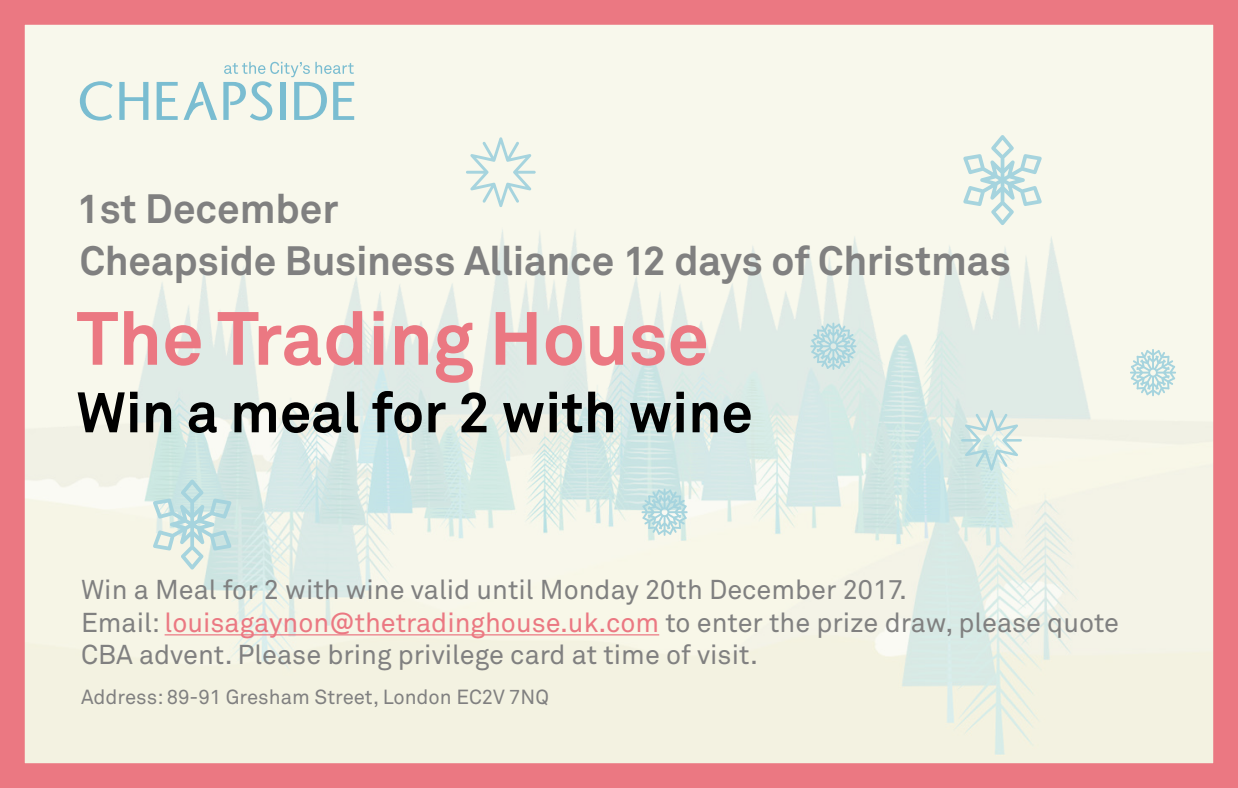
<style>
.page{position:relative;width:1238px;height:788px;background:#f8f8ec}
.page>*{position:absolute;margin:0;border:0;box-sizing:border-box;transform-origin:0 0}
.t1{font:700 74.25px "Akkurat";color:#eb7882}
.t2{font:700 56.25px "Akkurat";color:#000}
.t3{font:700 40.5px "Akkurat";letter-spacing:-.005em;color:#808080}
.t4{font:27px/32.4px "Akkurat";color:#808080}
.t5{font:20.25px "Akkurat";color:#808080}
.s1{color:#eb7882}
</style>
<div class="page">
<img style="left:26px;top:230px;width:1186px;height:532px">
<svg style="left:963px;top:135px;width:78px;height:90px"></svg>
<svg style="left:153px;top:479px;width:78px;height:90px"></svg>
<svg style="left:961px;top:410px;width:61px;height:60px"></svg>
<svg style="left:466px;top:137px;width:69px;height:70px"></svg>
<svg style="left:641px;top:488px;width:46px;height:47px"></svg>
<svg style="left:1130px;top:349px;width:46px;height:47px"></svg>
<svg style="left:810px;top:322px;width:46px;height:48px;background:#c5e0e2"></svg>
<div style="left:0;top:0;width:1238px;height:788px;border:25px solid #eb7882"></div>
<svg style="left:80px;top:81px;width:33px;height:39px"></svg>
<svg style="left:119px;top:82px;width:29px;height:38px"></svg>
<svg style="left:223px;top:62px;width:131px;height:58px"></svg>
<svg style="left:157px;top:82px;width:60px;height:38px"></svg>
<hr style="left:165px;top:634px;width:494px;height:1px;background:#eb7882">
<p class="t3" style="left:77px;top:183px;width:263px">1st December</p>
<h3 class="t3" style="left:80px;top:235px;width:932px">Cheapside Business Alliance 12 days of Christmas</h3>
<p class="t1" style="left:77px;top:292px;width:633px">The Trading House</p>
<p class="t2" style="left:77px;top:377px;width:677px">Win a meal for 2 with wine</p>
<p class="t4" style="left:81px;top:574px;width:1039px">Win a Meal for 2 with wine valid until Monday 20th December 2017.<br>Email: <span class="s1">louisagaynon@thetradinghouse.uk.com</span> to enter the prize draw, please quote<br>CBA advent. Please bring privilege card at time of visit.</p>
<p class="t5" style="left:81px;top:685px;width:469px">Address: 89-91 Gresham Street, London EC2V 7NQ</p>
</div>
